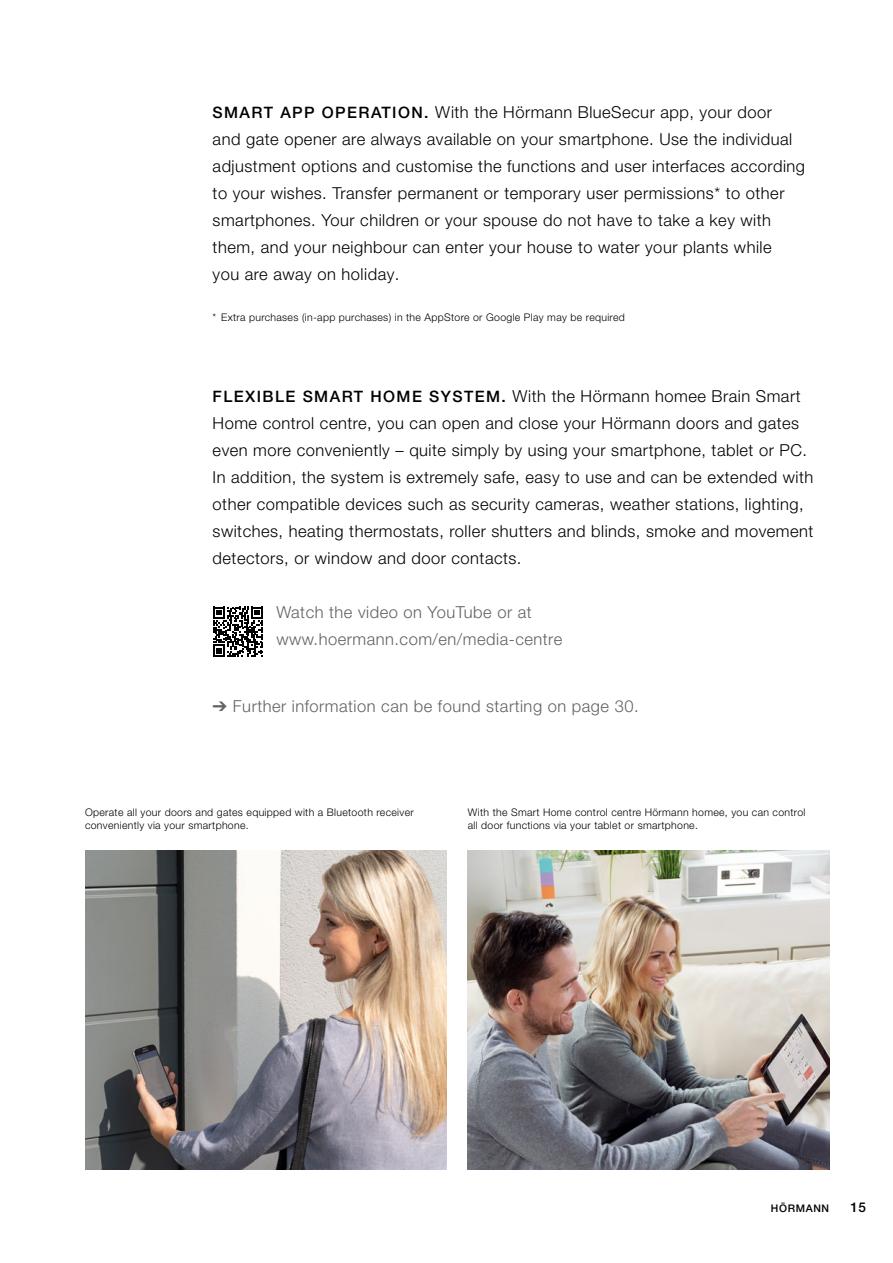
<style>
.page{position:relative;width:893px;height:1263px;background:#fff}
.page>*{position:absolute;margin:0;border:0;box-sizing:border-box;transform-origin:0 0}
.t1{font:300 16.5px/27px "Hoermann Helvetica Neue";letter-spacing:.03em;color:#000}
.t2{font:300 16.5px/27px "Hoermann Helvetica Neue";letter-spacing:.03em;color:#626261}
.t3{font:500 13.5px "Hoermann Helvetica Neue";color:#000}
.t4{font:300 10.5px/13.5px "Hoermann Helvetica Neue";letter-spacing:.03em;color:#000}
.t5{font:500 10.5px "Hoermann Helvetica Neue";letter-spacing:.06em;color:#000}
.s1{font-weight:500;font-size:15.75px}
</style>
<div class="page">
<img style="left:468px;top:850px;width:361px;height:319px">
<img style="left:85px;top:850px;width:361px;height:319px">
<svg style="left:213px;top:607px;width:50px;height:50px"></svg>
<p class="t1" style="left:213px;top:98px;width:594px"><span class="s1">SMART APP OPERATION.</span> With the Hörmann BlueSecur app, your door<br>and gate opener are always available on your smartphone. Use the individual adjustment options and customise the functions and user interfaces according to your wishes. Transfer permanent or temporary user permissions* to other smartphones. Your children or your spouse do not have to take a key with them, and your neighbour can enter your house to water your plants while<br>you are away on holiday.</p>
<p class="t4" style="left:213px;top:309px;width:414px">* Extra purchases (in-app purchases) in the AppStore or Google Play may be required</p>
<p class="t1" style="left:213px;top:381px;width:602px"><span class="s1">FLEXIBLE SMART HOME SYSTEM.</span> With the Hörmann homee Brain Smart Home control centre, you can open and close your Hörmann doors and gates even more conveniently – quite simply by using your smartphone, tablet or PC.<br>In addition, the system is extremely safe, easy to use and can be extended with other compatible devices such as security cameras, weather stations, lighting, switches, heating thermostats, roller shutters and blinds, smoke and movement detectors, or window and door contacts.</p>
<p class="t2" style="left:276px;top:597px;width:287px">Watch the video on YouTube or at www.hoermann.com/en/media-centre</p>
<p class="t2" style="left:213px;top:691px;width:427px">➔ Further information can be found starting on page 30.</p>
<p class="t4" style="left:85px;top:804px;width:330px">Operate all your doors and gates equipped with a Bluetooth receiver conveniently via your smartphone.</p>
<p class="t4" style="left:468px;top:804px;width:339px">With the Smart Home control centre Hörmann homee, you can control all door functions via your tablet or smartphone.</p>
<p class="t5" style="left:771px;top:1201px;width:60px">HÖRMANN</p>
<p class="t3" style="left:850px;top:1198px;width:17px">15</p>
</div>
